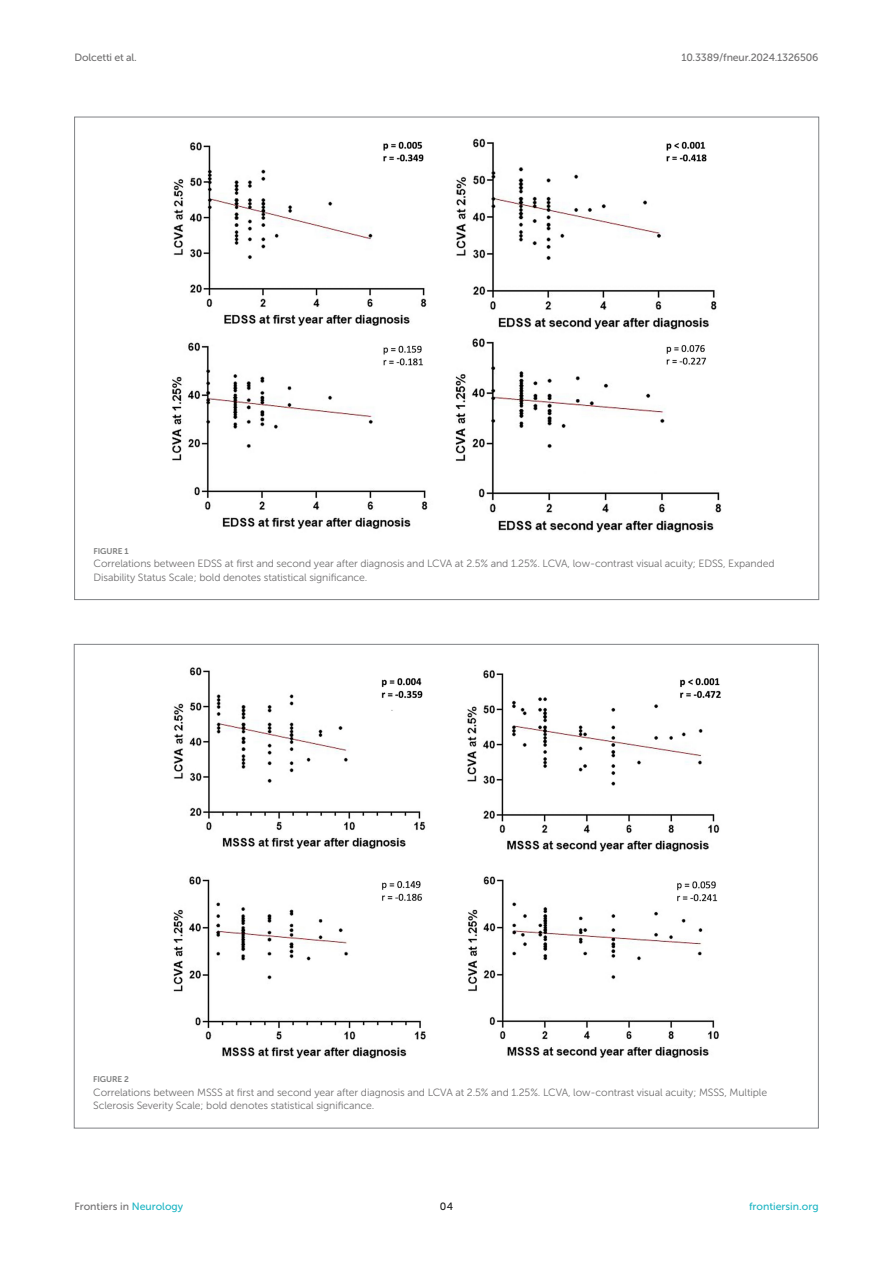
<style>
.page{position:relative;width:893px;height:1263px;background:#fff}
.page>*{position:absolute;margin:0;border:0;box-sizing:border-box;transform-origin:0 0}
.FIG_LEG{font:10.5px/13.5px "Museo Sans 300";letter-spacing:-.01em;color:#706f70}
.t1{font:10.5px "Museo Sans 500";letter-spacing:-.015em;color:#706f70}
.t2{font:10.5px "Museo Sans 500";color:#1db5c3}
.t3{font:10.5px "Museo Sans 500";color:#1b1c1b}
.FIG_HD{font:8.25px "Museo Sans 700";letter-spacing:-.01em;color:#7e7f7f}
.s1{color:#1db5c3}
</style>
<div class="page">
<img style="left:173px;top:667px;width:548px;height:392px">
<img style="left:172px;top:138px;width:550px;height:395px">
<p class="t1" style="left:74px;top:51px;width:64px">Dolcetti et al.</p>
<p class="t1" style="left:681px;top:51px;width:139px">10.3389/fneur.2024.1326506</p>
<p class="FIG_HD" style="left:94px;top:546px;width:37px">FIGURE 1</p>
<p class="FIG_LEG" style="left:94px;top:557px;width:683px">Correlations between EDSS at first and second year after diagnosis and LCVA at 2.5% and 1.25%. LCVA, low-contrast visual acuity; EDSS, Expanded<br>Disability Status Scale; bold denotes statistical significance.</p>
<p class="FIG_HD" style="left:93px;top:1075px;width:37px">FIGURE 2</p>
<p class="FIG_LEG" style="left:93px;top:1085px;width:675px">Correlations between MSSS at first and second year after diagnosis and LCVA at 2.5% and 1.25%. LCVA, low-contrast visual acuity; MSSS, Multiple<br>Sclerosis Severity Scale; bold denotes statistical significance.</p>
<p class="t1" style="left:74px;top:1200px;width:110px">Frontiers in <span class="s1">Neurology</span></p>
<p class="t3" style="left:440px;top:1200px;width:15px">04</p>
<p class="t2" style="left:749px;top:1200px;width:71px">frontiersin.org</p>
</div>
